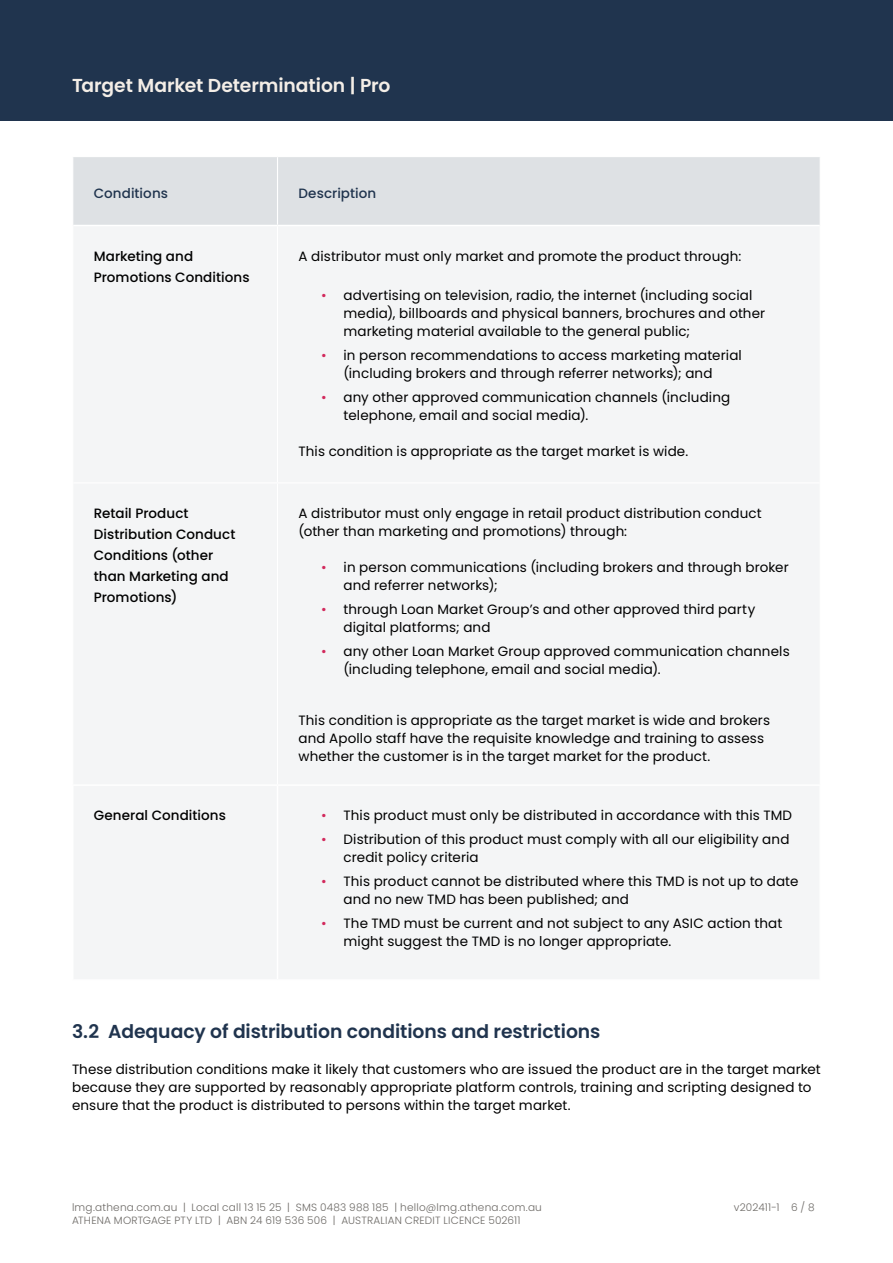
<style>
.page{position:relative;width:893px;height:1263px;background:#fff}
.page>*{position:absolute;margin:0;border:0;box-sizing:border-box;transform-origin:0 0}
.t1{font:600 18.75px "Poppins";letter-spacing:-.005em;color:#20344e}
.t2{font:600 18.75px "Poppins";letter-spacing:-.005em;color:#f4eee7}
.t3{font:13.5px/18px "Poppins";letter-spacing:.01em;color:#000}
.t4{font:500 13.5px/21px "Poppins";letter-spacing:.005em;color:#000}
.t5{font:500 13.5px "Poppins";letter-spacing:.005em;color:#20344e}
.t6{font:300 10.5px/12.6px "Poppins";letter-spacing:.02em;color:#6d6a66}
.s1{color:#d2295c}
</style>
<div class="page">
<div style="left:0;top:0;width:893px;height:120px;background:#20344e"></div>
<div style="left:73px;top:157px;width:747px;height:68px;background:#dee1e4"></div>
<div style="left:74px;top:227px;width:745px;height:752px;background:#f4f5f6"></div>
<hr style="left:277px;top:157px;width:1px;height:68px;background:#fff">
<hr style="left:277px;top:226px;width:1px;height:256px;background:#fff">
<hr style="left:73px;top:482px;width:205px;height:1px;background:#fff">
<hr style="left:278px;top:482px;width:542px;height:1px;background:#fff">
<hr style="left:277px;top:483px;width:1px;height:301px;background:#fff">
<hr style="left:72px;top:784px;width:206px;height:2px;background:#fff">
<hr style="left:278px;top:784px;width:543px;height:2px;background:#fff">
<hr style="left:277px;top:786px;width:1px;height:193px;background:#fff">
<h1 class="t2" style="left:72px;top:75px;width:320px">Target Market Determination | Pro</h1>
<p class="t5" style="left:94px;top:186px;width:76px">Conditions</p>
<p class="t5" style="left:299px;top:186px;width:79px">Description</p>
<p class="t4" style="left:94px;top:246px;width:157px">Marketing and<br>Promotions Conditions</p>
<p class="t3" style="left:299px;top:247px;width:444px">A distributor must only market and promote the product through:</p>
<p class="t3" style="left:344px;top:286px;width:423px;text-indent:-23px"><span class="s1">•</span> advertising on television, radio, the internet (including social media), billboards and physical banners, brochures and other marketing material available to the general public;</p>
<p class="t3" style="left:321px;top:346px;width:422px;text-align:center"><span class="s1">•</span> in person recommendations to access marketing material (including brokers and through referrer networks); and</p>
<p class="t3" style="left:344px;top:388px;width:388px;text-indent:-23px"><span class="s1">•</span> any other approved communication channels (including telephone, email and social media).</p>
<p class="t3" style="left:299px;top:442px;width:391px">This condition is appropriate as the target market is wide.</p>
<p class="t4" style="left:94px;top:503px;width:143px">Retail Product<br>Distribution Conduct<br>Conditions (other than Marketing and<br>Promotions)</p>
<p class="t3" style="left:299px;top:504px;width:465px">A distributor must only engage in retail product distribution conduct (other than marketing and promotions) through:</p>
<p class="t3" style="left:344px;top:558px;width:447px;text-indent:-23px"><span class="s1">•</span> in person communications (including brokers and through broker and referrer networks);</p>
<p class="t3" style="left:344px;top:600px;width:413px;text-indent:-23px"><span class="s1">•</span> through Loan Market Group’s and other approved third party digital platforms; and</p>
<p class="t3" style="left:344px;top:642px;width:448px;text-indent:-23px"><span class="s1">•</span> any other Loan Market Group approved communication channels (including telephone, email and social media).</p>
<p class="t3" style="left:299px;top:711px;width:473px">This condition is appropriate as the target market is wide and brokers and Apollo staff have the requisite knowledge and training to assess whether the customer is in the target market for the product.</p>
<p class="t4" style="left:94px;top:805px;width:134px">General Conditions</p>
<p class="t3" style="left:321px;top:807px;width:473px"><span class="s1">•</span> This product must only be distributed in accordance with this TMD</p>
<p class="t3" style="left:344px;top:831px;width:447px;text-indent:-23px"><span class="s1">•</span> Distribution of this product must comply with all our eligibility and credit policy criteria</p>
<p class="t3" style="left:344px;top:873px;width:456px;text-indent:-23px"><span class="s1">•</span> This product cannot be distributed where this TMD is not up to date and no new TMD has been published; and</p>
<p class="t3" style="left:344px;top:915px;width:440px;text-indent:-23px"><span class="s1">•</span> The TMD must be current and not subject to any ASIC action that might suggest the TMD is no longer appropriate.</p>
<h1 class="t1" style="left:72px;top:1020px;width:530px">3.2 Adequacy of distribution conditions and restrictions</h1>
<p class="t3" style="left:72px;top:1060px;width:750px">These distribution conditions make it likely that customers who are issued the product are in the target market because they are supported by reasonably appropriate platform controls, training and scripting designed to ensure that the product is distributed to persons within the target market.</p>
<p class="t6" style="left:72px;top:1201px;width:471px">lmg.athena.com.au | Local call 13 15 25 | SMS 0483 988 185 | hello@lmg.athena.com.au<br>ATHENA MORTGAGE PTY LTD | ABN 24 619 536 506 | AUSTRALIAN CREDIT LICENCE 502611</p>
<p class="t6" style="left:734px;top:1201px;width:82px">v202411-1 6 / 8</p>
</div>
